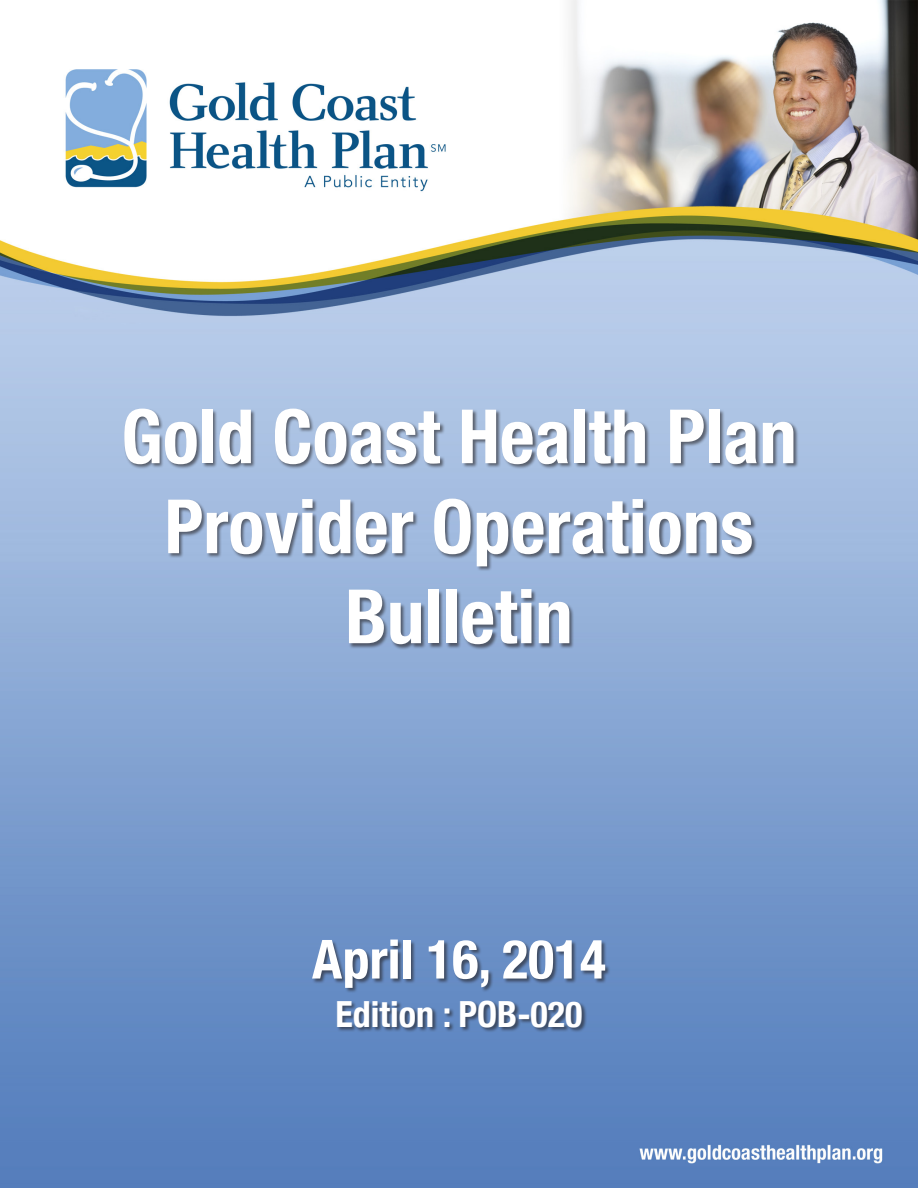
<style>
.page{position:relative;width:918px;height:1188px;background:#fff}
.page>*{position:absolute;margin:0;border:0;box-sizing:border-box;transform-origin:0 0}
.t1{font:700 condensed 75px "Helvetica Neue";color:#fff}
.t2{font:700 condensed 54px "Helvetica Neue";color:#fff}
.t3{font:700 condensed 36px "Helvetica Neue";color:#fff}
</style>
<div class="page">
<img style="left:0;top:0;width:918px;height:1188px">
<div style="left:124px;top:409px;width:675px;height:241px;background:#231f20;opacity:.6"></div>
<div style="left:312px;top:940px;width:299px;height:93px;background:#231f20;opacity:.6"></div>
<p class="t1" style="left:121px;top:391px;width:677px">Gold Coast Health Plan</p>
<p class="t1" style="left:164px;top:481px;width:591px">Provider Operations</p>
<p class="t1" style="left:345px;top:571px;width:229px">Bulletin</p>
<p class="t2" style="left:312px;top:914px;width:295px">April 16, 2014</p>
<p class="t3" style="left:336px;top:984px;width:248px">Edition : POB-020</p>
</div>
